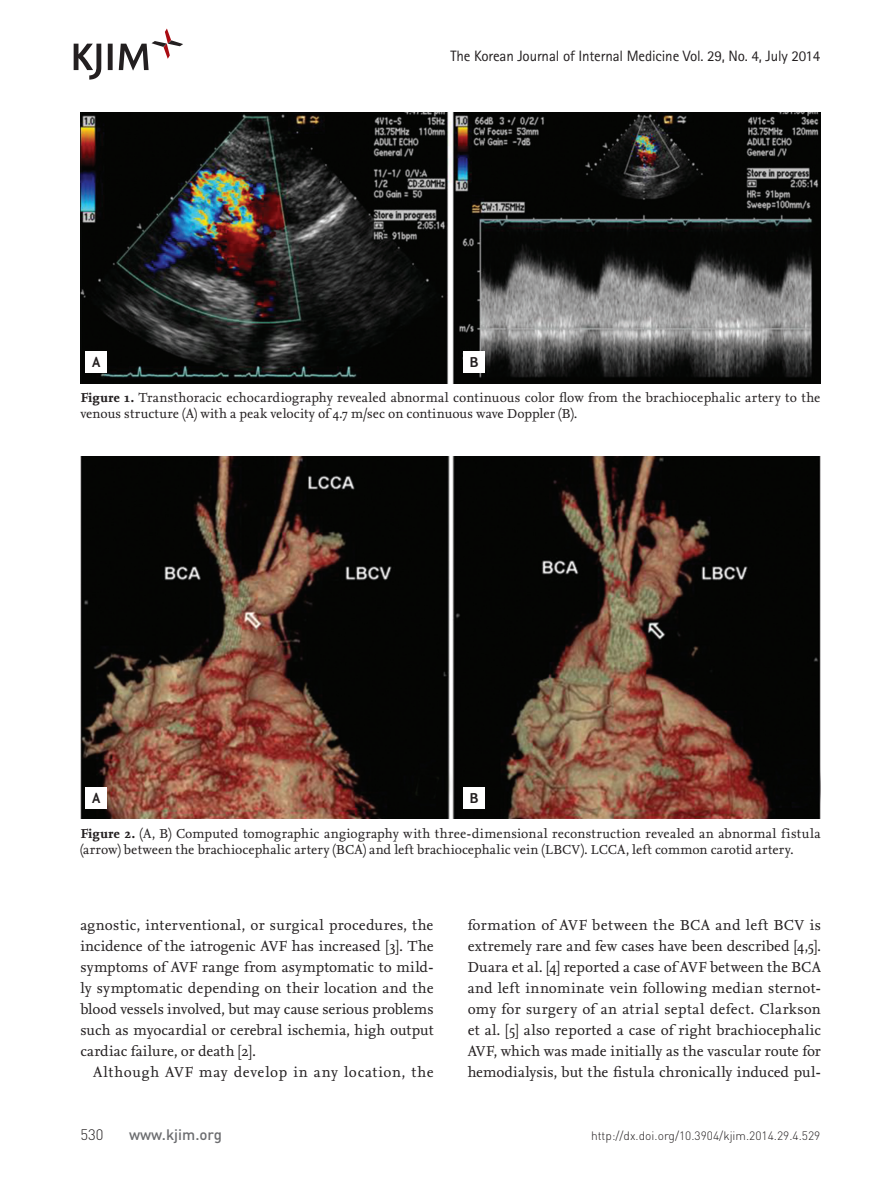
<style>
.page{position:relative;width:896px;height:1190px;background:#fff}
.page>*{position:absolute;margin:0;border:0;box-sizing:border-box;transform-origin:0 0}
.들였쓰기_본문{font:15px/21px "Nexus Serif";letter-spacing:.015em;color:#231f20;text-align:justify}
.t1{font:15px "Rotis Sans Serif Std";letter-spacing:-.01em;color:#231f20}
.들였쓰기_본문-2{font:15px "Nexus Serif";letter-spacing:.04em;color:#231f20}
.t2{font:500 15px "DIN Pro";color:#6c6d70}
.t3{font:700 15px "Nexus Sans";color:#231f20}
.t4{font:300 15px "DIN Pro";color:#231f20}
.그림설명{font:13.5px/16.2px "Nexus Serif";letter-spacing:.01em;color:#231f20}
.t5{font:300 12px "DIN Pro";color:#231f20}
.s1{font-weight:700}
</style>
<div class="page">
<svg style="left:74px;top:29px;width:109px;height:51px"></svg>
<img style="left:80px;top:113px;width:740px;height:270px">
<img style="left:80px;top:457px;width:740px;height:361px">
<div style="left:85px;top:352px;width:22px;height:21px;background:#fff"></div>
<div style="left:85px;top:787px;width:22px;height:22px;background:#fff"></div>
<div style="left:463px;top:352px;width:22px;height:21px;background:#fff"></div>
<div style="left:463px;top:787px;width:22px;height:22px;background:#fff"></div>
<p class="t3" style="left:92px;top:353px;width:10px">A</p>
<p class="t1" style="left:450px;top:47px;width:371px">The Korean Journal of Internal Medicine Vol. 29, No. 4, July 2014</p>
<p class="t3" style="left:469px;top:353px;width:11px">B</p>
<p class="그림설명" style="left:80px;top:389px;width:741px"><span class="s1">Figure 1.</span> Transthoracic echocardiography revealed abnormal continuous color flow from the brachiocephalic artery to the venous structure (A) with a peak velocity of 4.7 m/sec on continuous wave Doppler (B).</p>
<p class="t3" style="left:92px;top:789px;width:10px">A</p>
<p class="t3" style="left:469px;top:789px;width:11px">B</p>
<p class="그림설명" style="left:80px;top:825px;width:741px"><span class="s1">Figure 2.</span> (A, B) Computed tomographic angiography with three-dimensional reconstruction revealed an abnormal fistula (arrow) between the brachiocephalic artery (BCA) and left brachiocephalic vein (LBCV). LCCA, left common carotid artery.</p>
<p class="들였쓰기_본문" style="left:80px;top:914px;width:355px">agnostic, interventional, or surgical procedures, the incidence of the iatrogenic AVF has increased [3]. The symptoms of AVF range from asymptomatic to mild&shy;ly symptomatic depending on their location and the blood vessels involved, but may cause serious problems such as myocardial or cerebral ischemia, high output cardiac failure, or death [2].</p>
<p class="들였쓰기_본문-2" style="left:93px;top:1062px;width:342px">Although AVF may develop in any location, the</p>
<p class="들였쓰기_본문" style="left:467px;top:914px;width:355px">formation of AVF between the BCA and left BCV is extremely rare and few cases have been described [4,5].<br>Duara et al. [4] reported a case of AVF between the BCA and left innominate vein following median sternot&shy;omy for surgery of an atrial septal defect. Clarkson et al. [5] also reported a case of right brachiocephalic AVF, which was made initially as the vascular route for hemodialysis, but the fistula chronically induced pul-</p>
<p class="t4" style="left:80px;top:1124px;width:25px">530</p>
<p class="t2" style="left:129px;top:1124px;width:94px">www.kjim.org</p>
<p class="t5" style="left:591px;top:1127px;width:231px">http://dx.doi.org/10.3904/kjim.2014.29.4.529</p>
</div>
